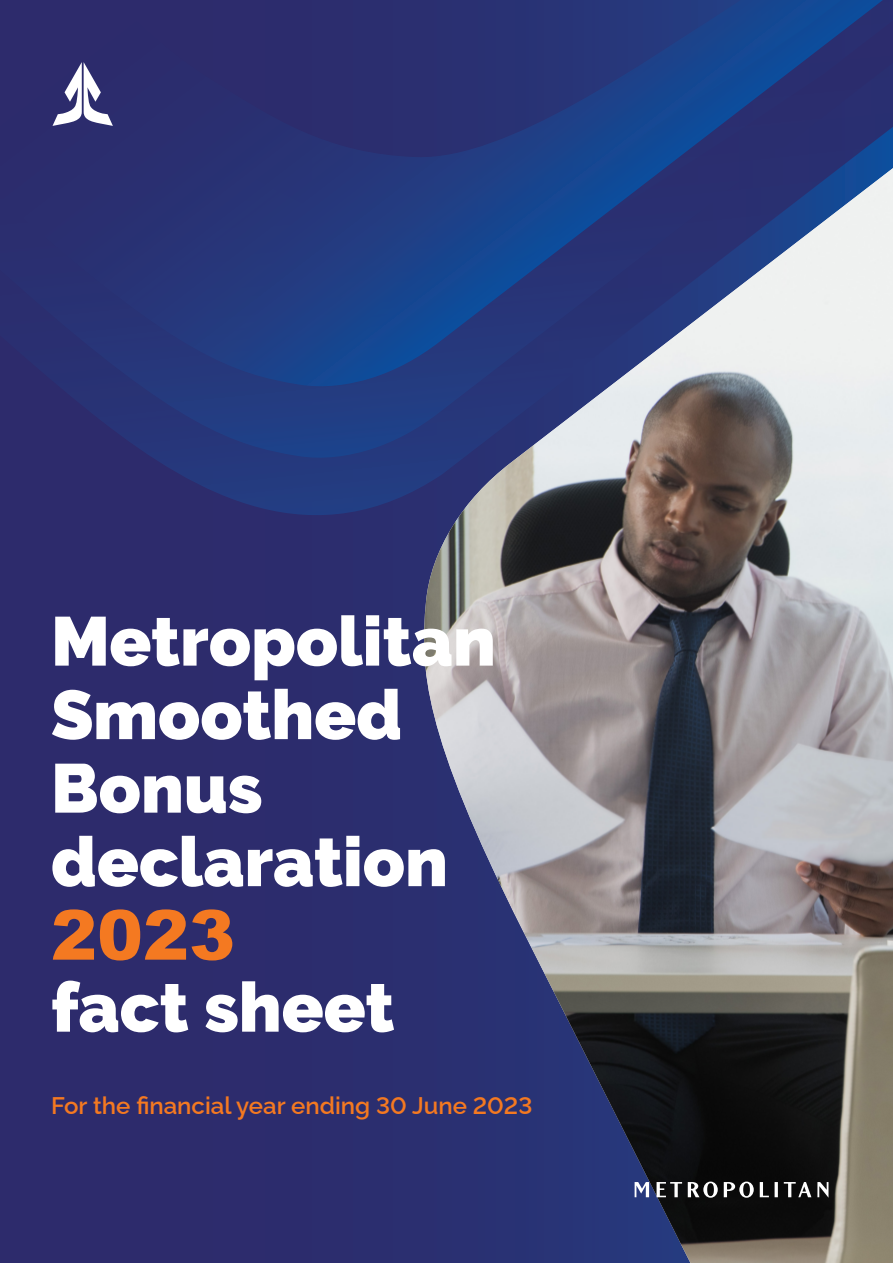
<style>
.page{position:relative;width:893px;height:1263px;background:#2d2c6d}
.page>*{position:absolute;margin:0;border:0;box-sizing:border-box;transform-origin:0 0}
.t1{font:900 69px "Raleway";color:#fff}
.t2{font:900 69px "Arial";color:#f47921}
.t3{font:600 24px "Raleway";color:#f47921}
</style>
<div class="page">
<svg style="left:157px;top:460px;width:263px;height:55px"></svg>
<svg style="left:99px;top:389px;width:321px;height:71px"></svg>
<svg style="left:52px;top:125px;width:368px;height:264px"></svg>
<svg style="left:420px;top:0;width:473px;height:168px;fill:#283477"></svg>
<img style="left:420px;top:168px;width:473px;height:1095px">
<svg style="left:635px;top:1182px;width:14px;height:15px"></svg>
<svg style="left:657px;top:1182px;width:25px;height:15px"></svg>
<svg style="left:688px;top:1181px;width:30px;height:17px"></svg>
<svg style="left:724px;top:1181px;width:30px;height:17px"></svg>
<svg style="left:760px;top:1182px;width:9px;height:15px"></svg>
<svg style="left:775px;top:1182px;width:3px;height:15px"></svg>
<svg style="left:784px;top:1182px;width:27px;height:15px"></svg>
<svg style="left:817px;top:1182px;width:11px;height:16px"></svg>
<svg style="left:53px;top:62px;width:60px;height:64px"></svg>
<p class="t1" style="left:51px;top:601px;width:446px">Metropolitan</p>
<p class="t1" style="left:51px;top:675px;width:353px">Smoothed</p>
<p class="t1" style="left:51px;top:748px;width:213px">Bonus</p>
<p class="t1" style="left:51px;top:822px;width:398px">declaration</p>
<p class="t2" style="left:51px;top:885px;width:186px">2023</p>
<p class="t1" style="left:51px;top:967px;width:345px">fact sheet</p>
<p class="t3" style="left:51px;top:1087px;width:483px">For the financial year ending 30 June 2023</p>
</div>
